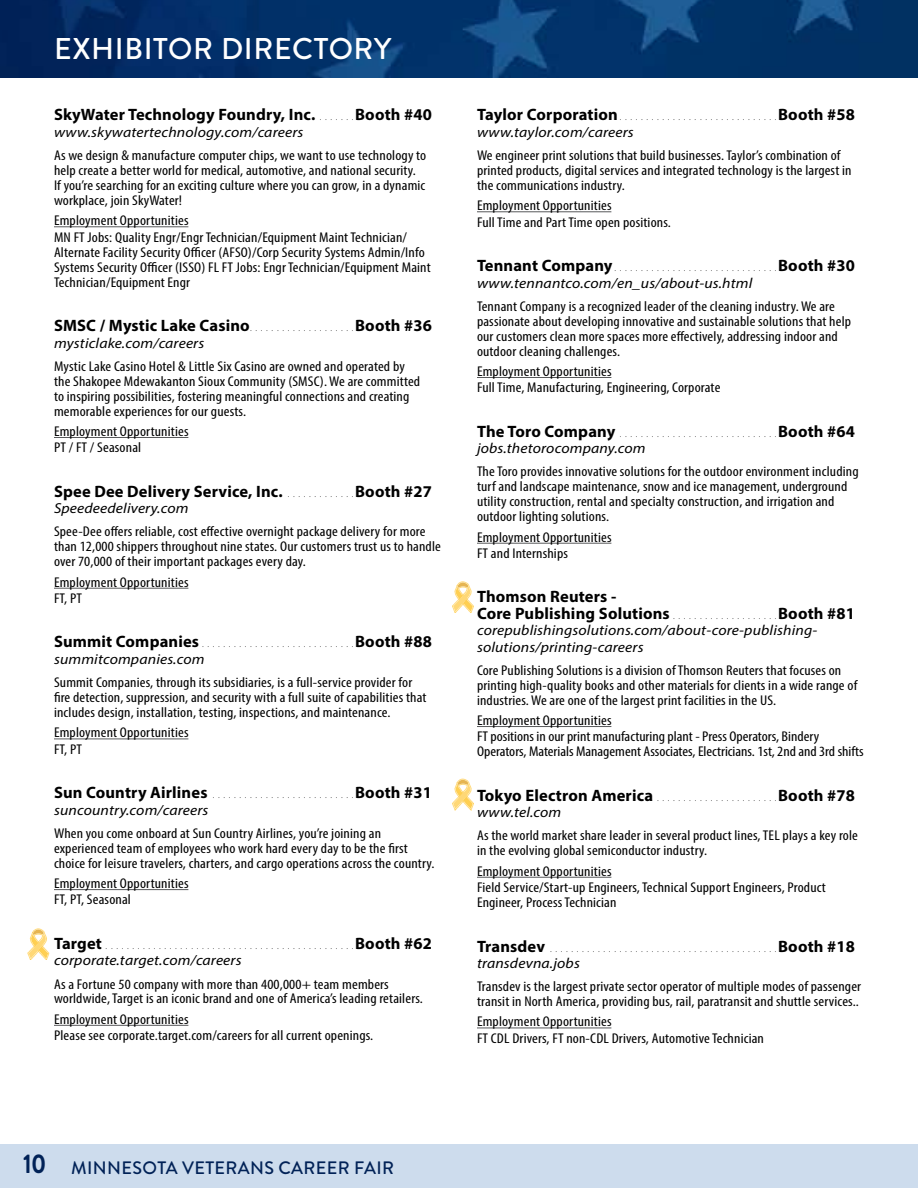
<style>
.page{position:relative;width:918px;height:1188px;background:#fff}
.page>*{position:absolute;margin:0;border:0;box-sizing:border-box;transform-origin:0 0}
.t1{font:500 30px "Brandon Grotesque";letter-spacing:.02em;color:#fff}
.t2{font:500 18px "Brandon Grotesque";letter-spacing:.02em;color:#012257}
.t3{font:700 16.5px/16px "Myriad Pro";letter-spacing:.01em;color:#000}
.t4{font:italic 14.55px/16.5px "Myriad Pro";letter-spacing:.01em;color:#000;scale:1.09 1}
.t5{font:condensed 14.1px/15px "Myriad Pro";letter-spacing:.01em;color:#000;scale:1.11 1}
.t6{font:300 condensed 10.5px "Myriad Pro";color:#000}
.s1{font-weight:300;font-stretch:condensed;font-size:10.5px}
.s2{font-weight:700;font-stretch:normal;font-size:16.5px}
.s3{font-weight:700;font-size:27px}
</style>
<div class="page">
<img style="left:0;top:0;width:918px;height:78px">
<div style="left:0;top:1144px;width:918px;height:44px;background:#cddced"></div>
<hr style="left:477px;top:212px;width:134px;height:1px;background:#58595b">
<hr style="left:477px;top:377px;width:134px;height:1px;background:#58595b">
<hr style="left:477px;top:543px;width:134px;height:1px;background:#58595b">
<hr style="left:477px;top:726px;width:134px;height:1px;background:#58595b">
<hr style="left:477px;top:877px;width:134px;height:1px;background:#58595b">
<hr style="left:477px;top:1028px;width:134px;height:1px;background:#58595b">
<hr style="left:54px;top:227px;width:134px;height:1px;background:#58595b">
<hr style="left:54px;top:437px;width:134px;height:1px;background:#58595b">
<hr style="left:54px;top:588px;width:134px;height:1px;background:#58595b">
<hr style="left:54px;top:739px;width:134px;height:1px;background:#58595b">
<hr style="left:54px;top:889px;width:134px;height:1px;background:#58595b">
<hr style="left:54px;top:1025px;width:134px;height:1px;background:#58595b">
<svg style="left:28px;top:929px;width:21px;height:31px"></svg>
<svg style="left:452px;top:582px;width:22px;height:31px"></svg>
<svg style="left:452px;top:779px;width:22px;height:31px"></svg>
<h1 class="t1" style="left:54px;top:28px;width:339px">EXHIBITOR DIRECTORY</h1>
<h3 class="t3" style="left:54px;top:106px;width:380px">SkyWater Technology Foundry, Inc. <span class="s1">. . . . . . .</span>Booth #40</h3>
<p class="t4" style="left:54px;top:124px;width:230px">www.skywatertechnology.com/careers</p>
<p class="t5" style="left:54px;top:148px;width:337px">As we design &amp; manufacture computer chips, we want to use technology to help create a better world for medical, automotive, and national security.<br>If you’re searching for an exciting culture where you can grow, in a dynamic workplace, join SkyWater!</p>
<p class="t5" style="left:54px;top:213px;width:123px">Employment Opportunities</p>
<p class="t5" style="left:54px;top:229px;width:341px">MN FT Jobs: Quality Engr/Engr Technician/Equipment Maint Technician/ Alternate Facility Security Officer (AFSO)/Corp Security Systems Admin/Info Systems Security Officer (ISSO) FL FT Jobs: Engr Technician/Equipment Maint Technician/Equipment Engr</p>
<h3 class="t3" style="left:54px;top:317px;width:380px">SMSC / Mystic Lake Casino <span class="s1">. . . . . . . . . . . . . . . . . . . .</span>Booth #36</h3>
<p class="t4" style="left:54px;top:334px;width:139px">mysticlake.com/careers</p>
<p class="t5" style="left:54px;top:358px;width:331px">Mystic Lake Casino Hotel &amp; Little Six Casino are owned and operated by the Shakopee Mdewakanton Sioux Community (SMSC). We are committed to inspiring possibilities, fostering meaningful connections and creating memorable experiences for our guests.</p>
<p class="t5" style="left:54px;top:424px;width:123px">Employment Opportunities</p>
<p class="t5" style="left:54px;top:440px;width:80px">PT / FT / Seasonal</p>
<h3 class="t3" style="left:54px;top:483px;width:380px">Spee Dee Delivery Service, Inc. <span class="s1">. . . . . . . . . . . . .</span>Booth #27</h3>
<p class="t4" style="left:54px;top:500px;width:125px">Speedeedelivery.com</p>
<p class="t5" style="left:54px;top:524px;width:350px">Spee-Dee offers reliable, cost effective overnight package delivery for more than 12,000 shippers throughout nine states. Our customers trust us to handle over 70,000 of their important packages every day.</p>
<p class="t5" style="left:54px;top:574px;width:123px">Employment Opportunities</p>
<p class="t5" style="left:54px;top:591px;width:27px">FT, PT</p>
<h3 class="t6" style="left:54px;top:638px;width:380px"><span class="s2">Summit Companies</span> . . . . . . . . . . . . . . . . . . . . . . . . . . . . .<span class="s2">Booth #88</span></h3>
<p class="t4" style="left:54px;top:651px;width:140px">summitcompanies.com</p>
<p class="t5" style="left:54px;top:675px;width:337px">Summit Companies, through its subsidiaries, is a full-service provider for fire detection, suppression, and security with a full suite of capabilities that includes design, installation, testing, inspections, and maintenance.</p>
<p class="t5" style="left:54px;top:725px;width:123px">Employment Opportunities</p>
<p class="t5" style="left:54px;top:741px;width:27px">FT, PT</p>
<h3 class="t6" style="left:54px;top:789px;width:380px"><span class="s2">Sun Country Airlines</span> . . . . . . . . . . . . . . . . . . . . . . . . . . .<span class="s2">Booth #31</span></h3>
<p class="t4" style="left:54px;top:801px;width:143px">suncountry.com/careers</p>
<p class="t5" style="left:54px;top:825px;width:344px">When you come onboard at Sun Country Airlines, you’re joining an experienced team of employees who work hard every day to be the first choice for leisure travelers, charters, and cargo operations across the country.</p>
<p class="t5" style="left:54px;top:876px;width:123px">Employment Opportunities</p>
<p class="t5" style="left:54px;top:892px;width:71px">FT, PT, Seasonal</p>
<h3 class="t6" style="left:54px;top:939px;width:380px"><span class="s2">Target</span> . . . . . . . . . . . . . . . . . . . . . . . . . . . . . . . . . . . . . . . . . . . . . . .<span class="s2">Booth #62</span></h3>
<p class="t4" style="left:54px;top:952px;width:174px">corporate.target.com/careers</p>
<p class="t5" style="left:54px;top:976px;width:334px">As a Fortune 50 company with more than 400,000+ team members worldwide, Target is an iconic brand and one of America’s leading retailers.</p>
<p class="t5" style="left:54px;top:1011px;width:123px">Employment Opportunities</p>
<p class="t5" style="left:54px;top:1028px;width:289px">Please see corporate.target.com/careers for all current openings.</p>
<h3 class="t6" style="left:477px;top:111px;width:380px"><span class="s2">Taylor Corporation</span> . . . . . . . . . . . . . . . . . . . . . . . . . . . . . .<span class="s2">Booth #58</span></h3>
<p class="t4" style="left:477px;top:124px;width:145px">www.taylor.com/careers</p>
<p class="t5" style="left:477px;top:148px;width:339px">We engineer print solutions that build businesses. Taylor’s combination of printed products, digital services and integrated technology is the largest in the communications industry.</p>
<p class="t5" style="left:477px;top:198px;width:123px">Employment Opportunities</p>
<p class="t5" style="left:477px;top:214px;width:176px">Full Time and Part Time open positions.</p>
<h3 class="t6" style="left:477px;top:261px;width:380px"><span class="s2">Tennant Company</span> . . . . . . . . . . . . . . . . . . . . . . . . . . . . . . .<span class="s2">Booth #30</span></h3>
<p class="t4" style="left:477px;top:274px;width:254px">www.tennantco.com/en_us/about-us.html</p>
<p class="t5" style="left:477px;top:298px;width:339px">Tennant Company is a recognized leader of the cleaning industry. We are passionate about developing innovative and sustainable solutions that help our customers clean more spaces more effectively, addressing indoor and outdoor cleaning challenges.</p>
<p class="t5" style="left:477px;top:364px;width:123px">Employment Opportunities</p>
<p class="t5" style="left:477px;top:380px;width:221px">Full Time, Manufacturing, Engineering, Corporate</p>
<h3 class="t6" style="left:477px;top:427px;width:380px"><span class="s2">The Toro Company</span> . . . . . . . . . . . . . . . . . . . . . . . . . . . . . .<span class="s2">Booth #64</span></h3>
<p class="t4" style="left:477px;top:440px;width:156px">jobs.thetorocompany.com</p>
<p class="t5" style="left:477px;top:464px;width:345px">The Toro provides innovative solutions for the outdoor environment including turf and landscape maintenance, snow and ice management, underground utility construction, rental and specialty construction, and irrigation and outdoor lighting solutions.</p>
<p class="t5" style="left:477px;top:529px;width:123px">Employment Opportunities</p>
<p class="t5" style="left:477px;top:546px;width:83px">FT and Internships</p>
<h3 class="t3" style="left:477px;top:588px;width:380px">Thomson Reuters -<br>Core Publishing Solutions <span class="s1">. . . . . . . . . . . . . . . . . . . .</span>Booth #81</h3>
<p class="t4" style="left:477px;top:622px;width:314px">corepublishingsolutions.com/about-core-publishing&shy;solutions/printing-careers</p>
<p class="t5" style="left:477px;top:662px;width:344px">Core Publishing Solutions is a division of Thomson Reuters that focuses on printing high-quality books and other materials for clients in a wide range of industries. We are one of the largest print facilities in the US.</p>
<p class="t5" style="left:477px;top:713px;width:123px">Employment Opportunities</p>
<p class="t5" style="left:477px;top:729px;width:350px">FT positions in our print manufacturing plant - Press Operators, Bindery<br>Operators, Materials Management Associates, Electricians. 1st, 2nd and 3rd shifts</p>
<h3 class="t3" style="left:477px;top:787px;width:380px">Tokyo Electron America <span class="s1">. . . . . . . . . . . . . . . . . . . . . . .</span>Booth #78</h3>
<p class="t4" style="left:477px;top:804px;width:79px">www.tel.com</p>
<p class="t5" style="left:477px;top:828px;width:345px">As the world market share leader in several product lines, TEL plays a key role in the evolving global semiconductor industry.</p>
<p class="t5" style="left:477px;top:863px;width:123px">Employment Opportunities</p>
<p class="t5" style="left:477px;top:880px;width:316px">Field Service/Start-up Engineers, Technical Support Engineers, Product<br>Engineer, Process Technician</p>
<h3 class="t6" style="left:477px;top:942px;width:380px"><span class="s2">Transdev</span> . . . . . . . . . . . . . . . . . . . . . . . . . . . . . . . . . . . . . . . . . . .<span class="s2">Booth #18</span></h3>
<p class="t4" style="left:477px;top:955px;width:96px">transdevna.jobs</p>
<p class="t5" style="left:477px;top:979px;width:348px">Transdev is the largest private sector operator of multiple modes of passenger transit in North America, providing bus, rail, paratransit and shuttle services..</p>
<p class="t5" style="left:477px;top:1014px;width:123px">Employment Opportunities</p>
<p class="t5" style="left:477px;top:1030px;width:260px">FT CDL Drivers, FT non-CDL Drivers, Automotive Technician</p>
<p class="t2" style="left:23px;top:1155px;width:372px"><span class="s3">10</span> MINNESOTA VETERANS CAREER FAIR</p>
</div>
